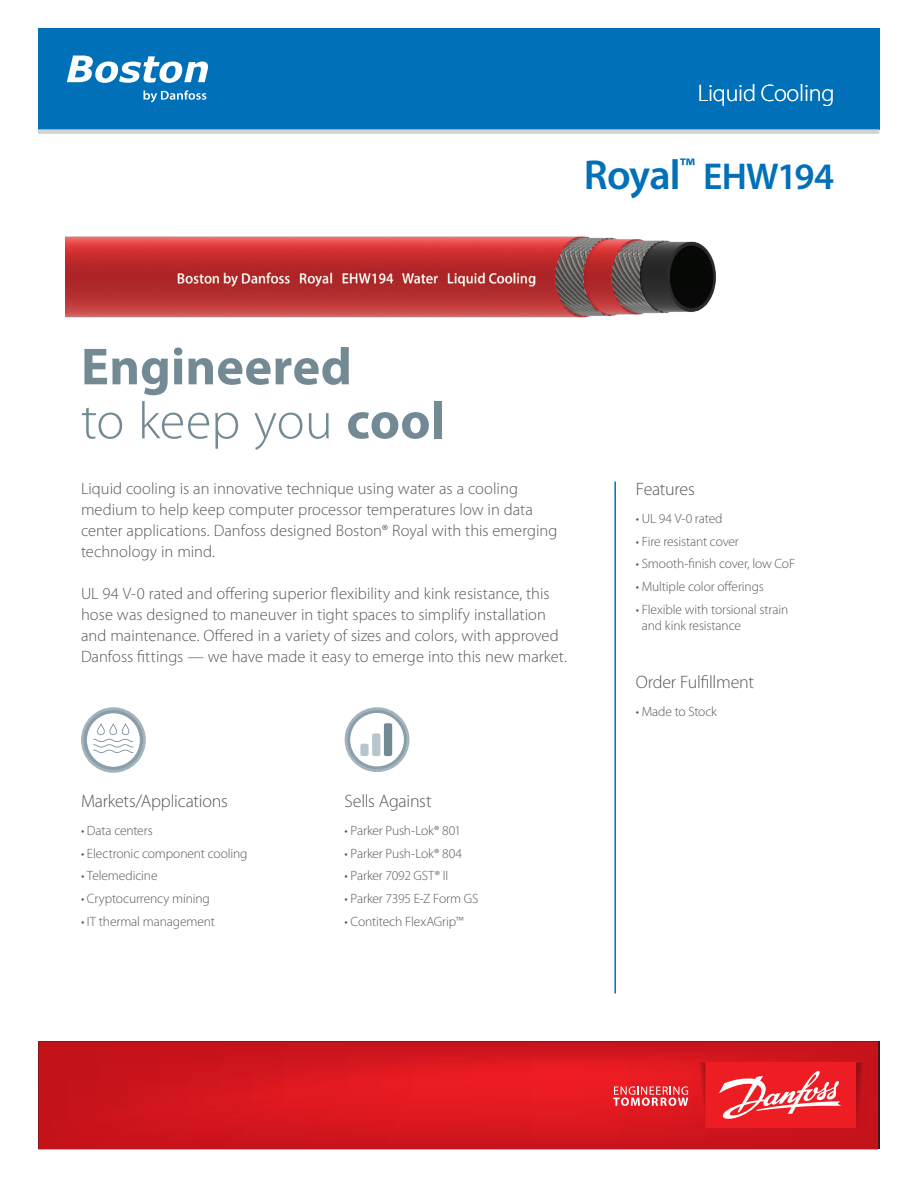
<style>
.page{position:relative;width:918px;height:1188px;background:#fff}
.page>*{position:absolute;margin:0;border:0;box-sizing:border-box;transform-origin:0 0}
.t1{font:700 52.5px/54px "Myriad Pro";color:#738a95}
.t2{font:600 37.5px "Myriad Pro";letter-spacing:-.02em;color:#0070b8}
.t3{font:300 24px "Myriad Pro";letter-spacing:-.01em;color:#fff}
.t4{font:300 18px "Myriad Pro";letter-spacing:-.015em;color:#57585a}
.t5{font:300 16.5px/21px "Myriad Pro";color:#57585a}
.t6{font:300 13.5px/16.2px "Myriad Pro";letter-spacing:-.01em;color:#57585a}
.s1{font-size:42px}
.s2{font-weight:300}
</style>
<div class="page">
<div style="left:38px;top:28px;width:841px;height:102px;background:#0070b8"></div>
<div style="left:38px;top:129px;width:841px;height:5px;background:#d1d2d4"></div>
<svg style="left:38px;top:1041px;width:840px;height:108px;background:#d2161d"></svg>
<div style="left:706px;top:1063px;width:150px;height:65px;background:#ee1d23"></div>
<svg style="left:613px;top:1086px;width:75px;height:20px"></svg>
<svg style="left:719px;top:1071px;width:122px;height:48px"></svg>
<svg style="left:856px;top:1063px;width:12px;height:65px"></svg>
<svg style="left:694px;top:1063px;width:12px;height:65px"></svg>
<hr style="left:614px;top:482px;width:2px;height:511px;background:#0070b8">
<svg style="left:67px;top:56px;width:141px;height:27px"></svg>
<svg style="left:143px;top:90px;width:63px;height:12px"></svg>
<div style="left:345px;top:707px;width:64px;height:65px;border:6px solid #a3b4be;border-radius:50%"></div>
<svg style="left:349px;top:711px;width:56px;height:57px"></svg>
<div style="left:347px;top:710px;width:60px;height:59px;border:3px solid #8a9eaa;border-radius:50%"></div>
<svg style="left:360px;top:723px;width:32px;height:33px"></svg>
<svg style="left:93px;top:724px;width:40px;height:29px"></svg>
<div style="left:81px;top:707px;width:65px;height:66px;border:6px solid #a3b4be;border-radius:50%"></div>
<div style="left:84px;top:710px;width:59px;height:60px;border:3px solid #8a9eaa;border-radius:50%"></div>
<img style="left:66px;top:236px;width:650px;height:82px">
<h3 class="t3" style="left:698px;top:80px;width:138px">Liquid Cooling</h3>
<h2 class="t2" style="left:584px;top:153px;width:252px"><span class="s1">Royal</span><sup>™</sup> EHW194</h2>
<h1 class="t1" style="left:81px;top:338px;width:366px">Engineered<br><span class="s2">to keep you</span> cool</h1>
<p class="t5" style="left:81px;top:478px;width:478px">Liquid cooling is an innovative technique using water as a cooling medium to help keep computer processor temperatures low in data center applications. Danfoss designed Boston® Royal with this emerging technology in mind.</p>
<p class="t5" style="left:81px;top:583px;width:487px">UL 94 V-0 rated and offering superior flexibility and kink resistance, this hose was designed to maneuver in tight spaces to simplify installation and maintenance. Offered in a variety of sizes and colors, with approved Danfoss fittings — we have made it easy to emerge into this new market.</p>
<p class="t4" style="left:81px;top:791px;width:148px">Markets/Applications</p>
<p class="t6" style="left:81px;top:823px;width:73px">• Data centers</p>
<p class="t6" style="left:81px;top:845px;width:168px">• Electronic component cooling</p>
<p class="t6" style="left:81px;top:868px;width:78px">• Telemedicine</p>
<p class="t6" style="left:81px;top:891px;width:130px">• Cryptocurrency mining</p>
<p class="t6" style="left:81px;top:913px;width:136px">• IT thermal management</p>
<p class="t4" style="left:345px;top:791px;width:88px">Sells Against</p>
<p class="t6" style="left:345px;top:823px;width:118px">• Parker Push-Lok® 801</p>
<p class="t6" style="left:345px;top:845px;width:119px">• Parker Push-Lok® 804</p>
<p class="t6" style="left:345px;top:868px;width:105px">• Parker 7092 GST® II</p>
<p class="t6" style="left:345px;top:891px;width:135px">• Parker 7395 E-Z Form GS</p>
<p class="t6" style="left:345px;top:913px;width:121px">• Contitech FlexAGrip™</p>
<p class="t4" style="left:636px;top:479px;width:60px">Features</p>
<p class="t6" style="left:636px;top:511px;width:88px">• UL 94 V-0 rated</p>
<p class="t6" style="left:636px;top:533px;width:105px">• Fire resistant cover</p>
<p class="t6" style="left:636px;top:556px;width:161px">• Smooth-finish cover, low CoF</p>
<p class="t6" style="left:636px;top:579px;width:130px">• Multiple color offerings</p>
<p class="t6" style="left:642px;top:601px;width:148px;text-indent:-6px">• Flexible with torsional strain and kink resistance</p>
<p class="t4" style="left:636px;top:672px;width:120px">Order Fulfillment</p>
<p class="t6" style="left:636px;top:704px;width:83px">• Made to Stock</p>
</div>
